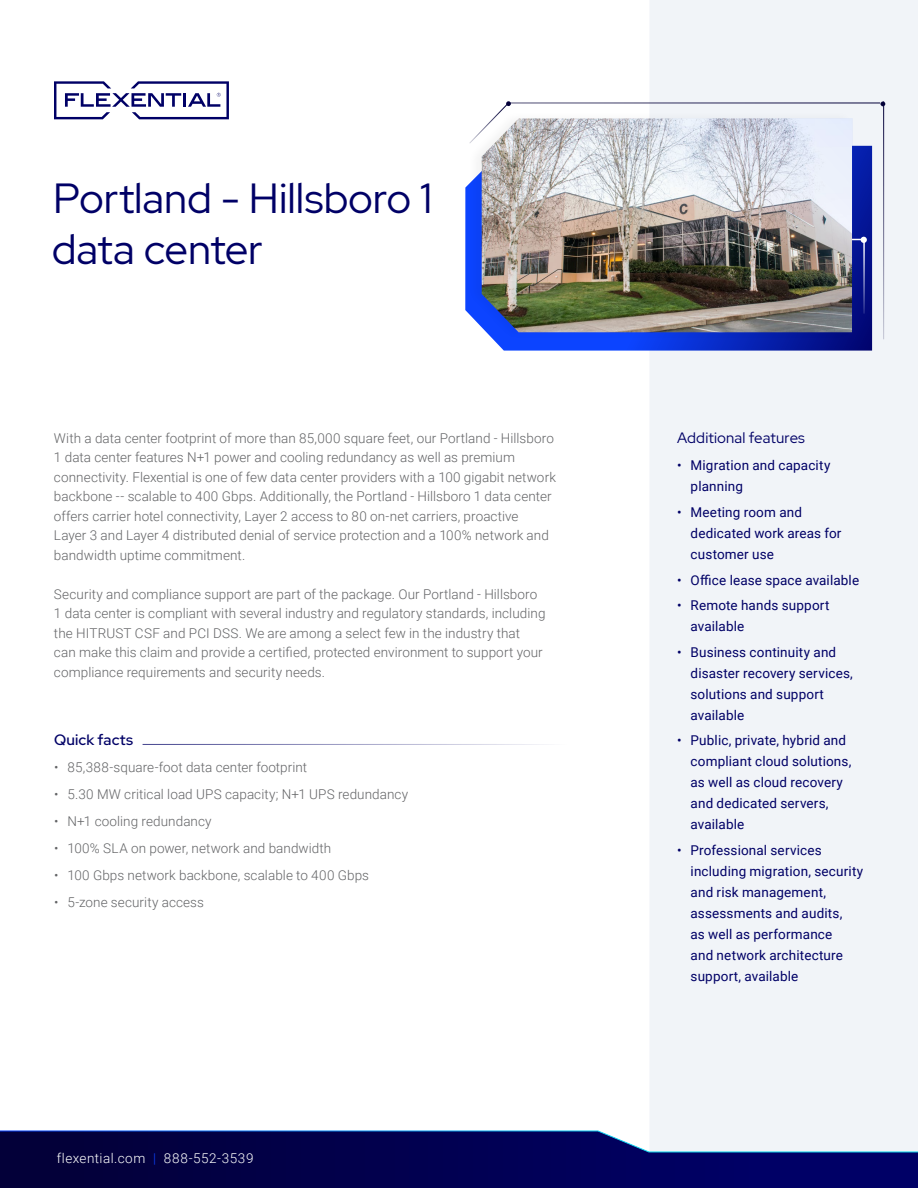
<style>
.page{position:relative;width:918px;height:1188px;background:#fff}
.page>*{position:absolute;margin:0;border:0;box-sizing:border-box;transform-origin:0 0}
.t1{font:42px/50.4px "Red Hat Display";color:#006}
.t2{font:15px "Red Hat Display";letter-spacing:.01em;color:#006}
.t3{font:500 15px "Red Hat Display";letter-spacing:.015em;color:#006}
.t4{font:300 13.5px/19.5px "Roboto";letter-spacing:.005em;color:#636466}
.t5{font:13.5px/21px "Roboto";letter-spacing:.01em;color:#006}
.t6{font:300 13.5px "Roboto";letter-spacing:.04em;color:#fff}
.s1{color:#0c44ff}
</style>
<div class="page">
<div style="left:649px;top:0;width:269px;height:1130px;background:#f1f4f8"></div>
<svg style="left:0;top:1130px;width:918px;height:58px;background:#1f2167"></svg>
<hr style="left:883px;top:102px;width:1px;height:237px;background:#fff">
<svg style="left:465px;top:146px;width:407px;height:205px;background:#1e3ac1"></svg>
<svg style="left:54px;top:81px;width:175px;height:38px"></svg>
<hr style="left:508px;top:103px;width:372px;height:1px;background:#fff">
<svg style="left:880px;top:102px;width:5px;height:4px"></svg>
<svg style="left:501px;top:101px;width:10px;height:9px"></svg>
<svg style="left:854px;top:237px;width:13px;height:78px"></svg>
<div style="left:467px;top:110px;width:387px;height:230px;background:#000;opacity:.05"></div>
<img style="left:482px;top:319px;width:370px;height:13px">
<img style="left:482px;top:118px;width:371px;height:201px">
<hr style="left:143px;top:744px;width:424px;height:1px;background:#006">
<h1 class="t1" style="left:52px;top:172px;width:382px">Portland - Hillsboro 1 data center</h1>
<p class="t4" style="left:54px;top:428px;width:504px">With a data center footprint of more than 85,000 square feet, our Portland - Hillsboro 1 data center features N+1 power and cooling redundancy as well as premium connectivity. Flexential is one of few data center providers with a 100 gigabit network backbone -- scalable to 400 Gbps. Additionally, the Portland - Hillsboro 1 data center offers carrier hotel connectivity, Layer 2 access to 80 on-net carriers, proactive<br>Layer 3 and Layer 4 distributed denial of service protection and a 100% network and bandwidth uptime commitment.</p>
<p class="t4" style="left:54px;top:584px;width:493px">Security and compliance support are part of the package. Our Portland - Hillsboro 1 data center is compliant with several industry and regulatory standards, including the HITRUST CSF and PCI DSS. We are among a select few in the industry that<br>can make this claim and provide a certified, protected environment to support your compliance requirements and security needs.</p>
<p class="t3" style="left:54px;top:730px;width:81px">Quick facts</p>
<p class="t4" style="left:54px;top:757px;width:255px">• 85,388-square-foot data center footprint</p>
<p class="t4" style="left:54px;top:784px;width:356px">• 5.30 MW critical load UPS capacity; N+1 UPS redundancy</p>
<p class="t4" style="left:54px;top:811px;width:159px">• N+1 cooling redundancy</p>
<p class="t4" style="left:54px;top:838px;width:279px">• 100% SLA on power, network and bandwidth</p>
<p class="t4" style="left:54px;top:865px;width:317px">• 100 Gbps network backbone, scalable to 400 Gbps</p>
<p class="t4" style="left:54px;top:892px;width:152px">• 5-zone security access</p>
<p class="t6" style="left:57px;top:1149px;width:198px">flexential.com <span class="s1">|</span> 888-552-3539</p>
<p class="t2" style="left:677px;top:428px;width:129px">Additional features</p>
<p class="t5" style="left:691px;top:455px;width:141px;text-indent:-14px">• Migration and capacity planning</p>
<p class="t5" style="left:691px;top:501px;width:152px;text-indent:-14px">• Meeting room and dedicated work areas for customer use</p>
<p class="t5" style="left:677px;top:569px;width:184px">• Office lease space available</p>
<p class="t5" style="left:691px;top:594px;width:140px;text-indent:-14px">• Remote hands support available</p>
<p class="t5" style="left:691px;top:641px;width:164px;text-indent:-14px">• Business continuity and disaster recovery services, solutions and support available</p>
<p class="t5" style="left:691px;top:729px;width:162px;text-indent:-14px">• Public, private, hybrid and compliant cloud solutions, as well as cloud recovery and dedicated servers, available</p>
<p class="t5" style="left:691px;top:839px;width:174px;text-indent:-14px">• Professional services including migration, security and risk management, assessments and audits,<br>as well as performance<br>and network architecture support, available</p>
</div>
